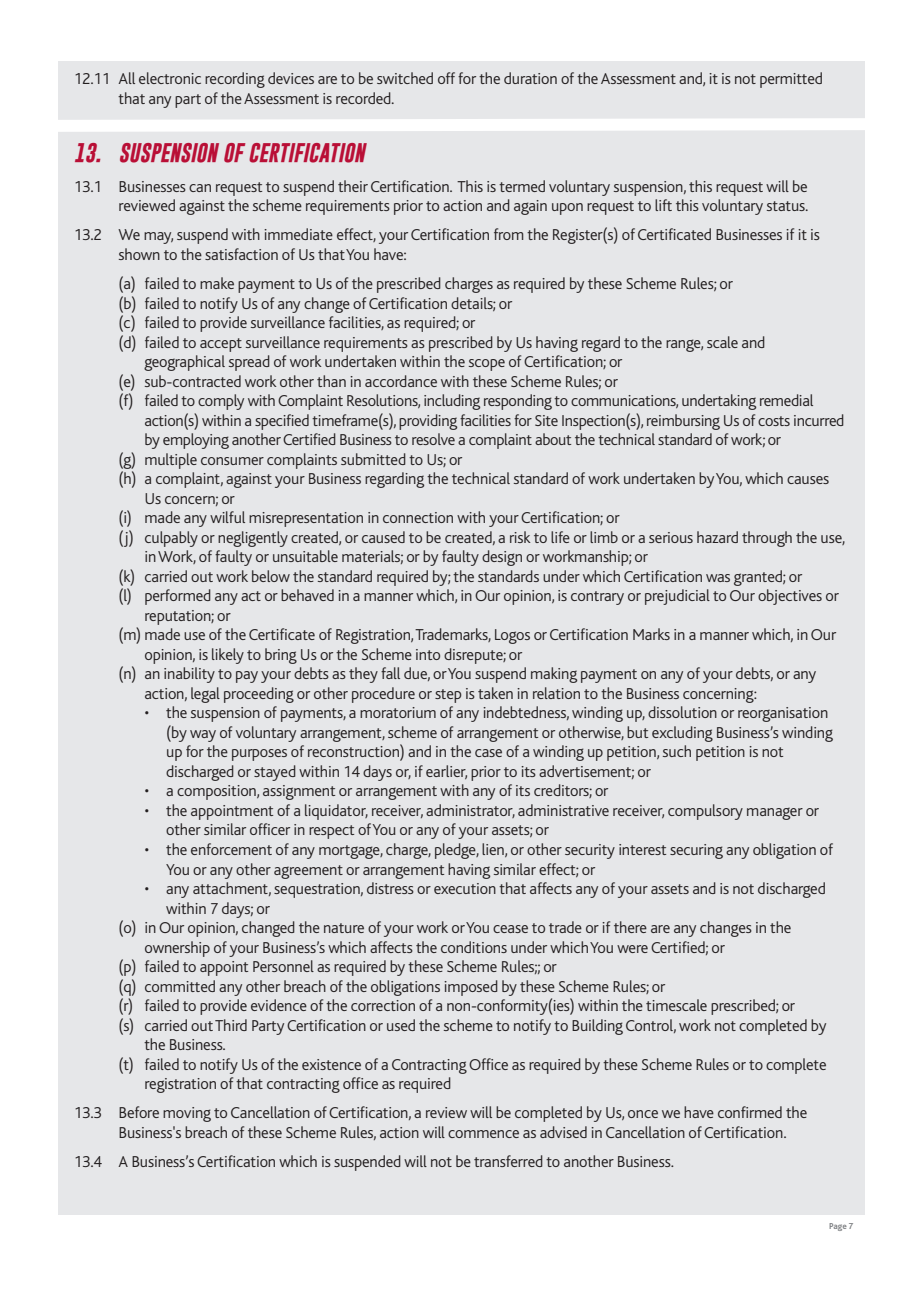
<style>
.page{position:relative;width:919px;height:1289px;background:#fff}
.page>*{position:absolute;margin:0;border:0;box-sizing:border-box;transform-origin:0 0}
.t1{font:italic 700 19.5px "Gobold";color:#b90f36}
.t2{font:300 16.5px/19.5px "Bliss";letter-spacing:-.01em;color:#231f20}
.t3{font:700 9px "Bliss";color:#808285}
</style>
<div class="page">
<div style="left:58px;top:251px;width:806px;height:963px;background:#e6e7e9"></div>
<div style="left:58px;top:61px;width:806px;height:206px;background:#e6e7e9"></div>
<svg style="left:58px;top:112px;width:807px;height:26px"></svg>
<p class="t2" style="left:118px;top:71px;width:706px;text-indent:-45px">12.11 All electronic recording devices are to be switched off for the duration of the Assessment and, it is not permitted that any part of the Assessment is recorded.</p>
<p class="t1" style="left:74px;top:144px;width:292px">13. SUSPENSION OF CERTIFICATION</p>
<p class="t2" style="left:74px;top:178px;width:736px;text-align:right">13.1 Businesses can request to suspend their Certification. This is termed voluntary suspension, this request will be reviewed against the scheme requirements prior to action and again upon request to lift this voluntary status.</p>
<p class="t2" style="left:118px;top:227px;width:702px;text-indent:-45px">13.2 We may, suspend with immediate effect, your Certification from the Register(s) of Certificated Businesses if it is shown to the satisfaction of Us that You have:</p>
<p class="t2" style="left:119px;top:275px;width:615px">(a) failed to make payment to Us of the prescribed charges as required by these Scheme Rules; or</p>
<p class="t2" style="left:119px;top:295px;width:395px">(b) failed to notify Us of any change of Certification details; or</p>
<p class="t2" style="left:119px;top:314px;width:358px">(c) failed to provide surveillance facilities, as required; or</p>
<p class="t2" style="left:119px;top:334px;width:648px">(d) failed to accept surveillance requirements as prescribed by Us having regard to the range, scale and</p>
<p class="t2" style="left:144px;top:353px;width:479px">geographical spread of work undertaken within the scope of Certification; or</p>
<p class="t2" style="left:119px;top:373px;width:500px">(e) sub-contracted work other than in accordance with these Scheme Rules; or</p>
<p class="t2" style="left:119px;top:392px;width:696px">(f) failed to comply with Complaint Resolutions, including responding to communications, undertaking remedial</p>
<p class="t2" style="left:144px;top:412px;width:701px">action(s) within a specified timeframe(s), providing facilities for Site Inspection(s), reimbursing Us of costs incurred</p>
<p class="t2" style="left:144px;top:431px;width:638px">by employing another Certified Business to resolve a complaint about the technical standard of work; or</p>
<p class="t2" style="left:119px;top:451px;width:345px">(g) multiple consumer complaints submitted to Us; or</p>
<p class="t2" style="left:119px;top:470px;width:712px">(h) a complaint, against your Business regarding the technical standard of work undertaken by You, which causes</p>
<p class="t2" style="left:144px;top:490px;width:92px">Us concern; or</p>
<p class="t2" style="left:119px;top:509px;width:502px">(i) made any wilful misrepresentation in connection with your Certification; or</p>
<p class="t2" style="left:119px;top:529px;width:728px">(j) culpably or negligently created, or caused to be created, a risk to life or limb or a serious hazard through the use,</p>
<p class="t2" style="left:144px;top:548px;width:505px">in Work, of faulty or unsuitable materials; or by faulty design or workmanship; or</p>
<p class="t2" style="left:119px;top:568px;width:685px">(k) carried out work below the standard required by; the standards under which Certification was granted; or</p>
<p class="t2" style="left:119px;top:587px;width:721px">(l) performed any act or behaved in a manner which, in Our opinion, is contrary or prejudicial to Our objectives or</p>
<p class="t2" style="left:144px;top:607px;width:88px">reputation; or</p>
<p class="t2" style="left:119px;top:626px;width:719px">(m) made use of the Certificate of Registration, Trademarks, Logos or Certification Marks in a manner which, in Our</p>
<p class="t2" style="left:144px;top:646px;width:379px">opinion, is likely to bring Us or the Scheme into disrepute; or</p>
<p class="t2" style="left:119px;top:665px;width:699px">(n) an inability to pay your debts as they fall due, or You suspend making payment on any of your debts, or any</p>
<p class="t2" style="left:144px;top:685px;width:614px">action, legal proceeding or other procedure or step is taken in relation to the Business concerning:</p>
<p class="t2" style="left:166px;top:704px;width:668px;text-indent:-22px">• the suspension of payments, a moratorium of any indebtedness, winding up, dissolution or reorganisation (by way of voluntary arrangement, scheme of arrangement or otherwise, but excluding Business’s winding up for the purposes of reconstruction) and in the case of a winding up petition, such petition is not discharged or stayed within 14 days or, if earlier, prior to its advertisement; or</p>
<p class="t2" style="left:144px;top:782px;width:465px">• a composition, assignment or arrangement with any of its creditors; or</p>
<p class="t2" style="left:166px;top:802px;width:654px;text-indent:-22px">• the appointment of a liquidator, receiver, administrator, administrative receiver, compulsory manager or other similar officer in respect of You or any of your assets; or</p>
<p class="t2" style="left:166px;top:841px;width:668px;text-indent:-22px">• the enforcement of any mortgage, charge, pledge, lien, or other security interest securing any obligation of<br>You or any other agreement or arrangement having similar effect; or</p>
<p class="t2" style="left:144px;top:880px;width:682px">• any attachment, sequestration, distress or execution that affects any of your assets and is not discharged</p>
<p class="t2" style="left:166px;top:899px;width:105px">within 7 days; or</p>
<p class="t2" style="left:119px;top:919px;width:674px">(o) in Our opinion, changed the nature of your work or You cease to trade or if there are any changes in the</p>
<p class="t2" style="left:144px;top:938px;width:582px">ownership of your Business’s which affects the conditions under which You were Certified; or</p>
<p class="t2" style="left:119px;top:958px;width:439px">(p) failed to appoint Personnel as required by these Scheme Rules;; or</p>
<p class="t2" style="left:119px;top:977px;width:548px">(q) committed any other breach of the obligations imposed by these Scheme Rules; or</p>
<p class="t2" style="left:119px;top:997px;width:678px">(r) failed to provide evidence of the correction of a non-conformity(ies) within the timescale prescribed; or</p>
<p class="t2" style="left:119px;top:1016px;width:709px">(s) carried out Third Party Certification or used the scheme to notify to Building Control, work not completed by</p>
<p class="t2" style="left:144px;top:1036px;width:83px">the Business.</p>
<p class="t2" style="left:119px;top:1055px;width:709px">(t) failed to notify Us of the existence of a Contracting Office as required by these Scheme Rules or to complete</p>
<p class="t2" style="left:144px;top:1075px;width:308px">registration of that contracting office as required</p>
<p class="t2" style="left:118px;top:1104px;width:690px;text-indent:-45px">13.3 Before moving to Cancellation of Certification, a review will be completed by Us, once we have confirmed the<br>Business's breach of these Scheme Rules, action will commence as advised in Cancellation of Certification.</p>
<p class="t2" style="left:74px;top:1153px;width:601px">13.4 A Business’s Certification which is suspended will not be transferred to another Business.</p>
<p class="t3" style="left:829px;top:1222px;width:26px">Page 7</p>
</div>
